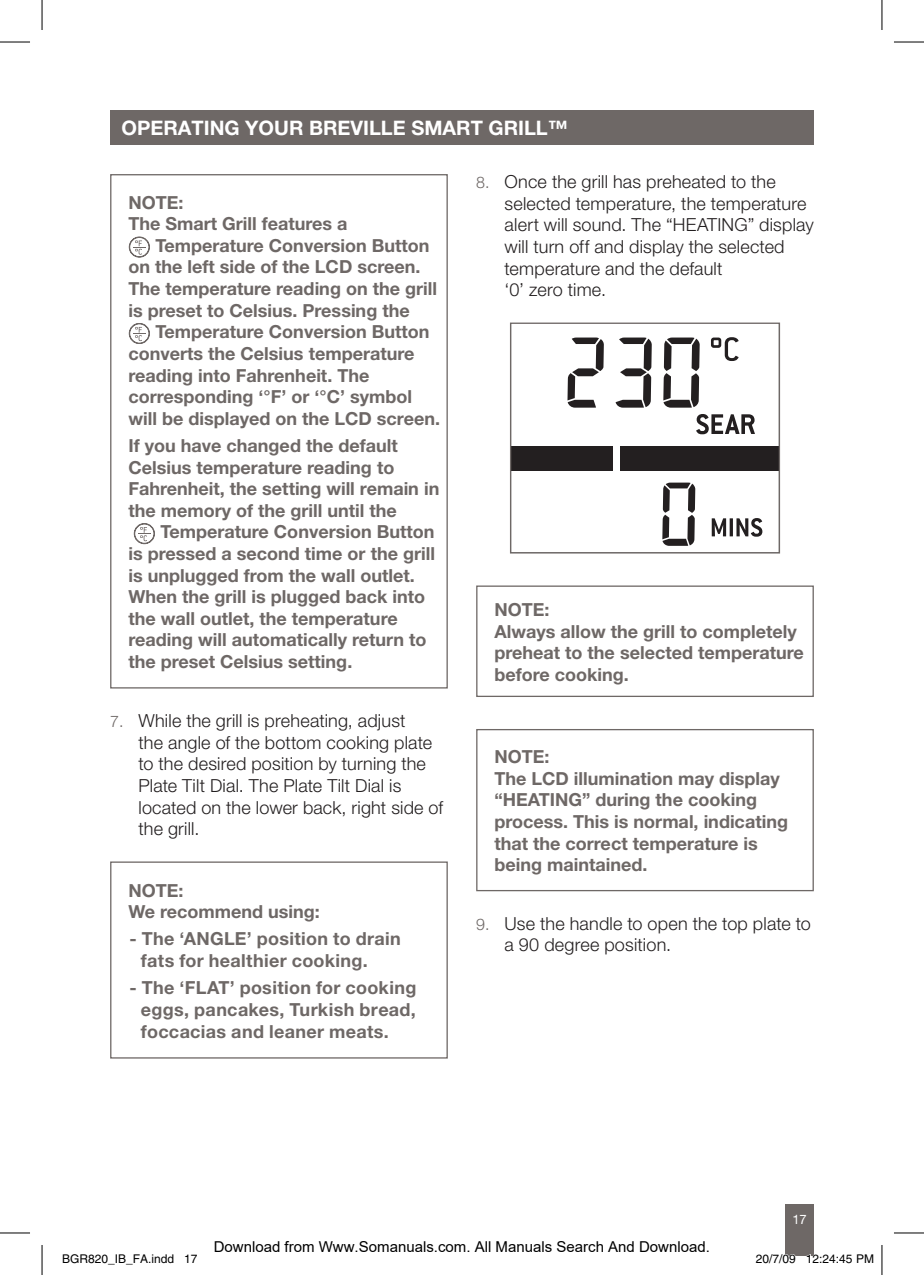
<style>
.page{position:relative;width:924px;height:1275px;background:#fff}
.page>*{position:absolute;margin:0;border:0;box-sizing:border-box;transform-origin:0 0}
.t1{font:700 20px "Helvetica Neue";color:#fff}
.t2{font:700 18px/21.6px "Helvetica Neue";color:#6e6866}
.t3{font:300 18px/21.6px "Helvetica Neue";letter-spacing:.01em;color:#231f20}
.t4{font:700 18px/21.6px "Helvetica Neue";letter-spacing:.02em;color:#6e6866}
.t5{font:300 16px "Helvetica Neue";color:#6e6866}
.t6{font:15px "Arial";color:#000}
.t7{font:13px "Helvetica Neue";color:#fff}
.t8{font:12px "Helvetica";color:#000}
</style>
<div class="page">
<div style="left:785px;top:1204px;width:28px;height:51px;background:#6e6866"></div>
<div style="left:110px;top:110px;width:703px;height:34px;background:#6e6866"></div>
<svg style="left:129px;top:237px;width:21px;height:20px"></svg>
<svg style="left:129px;top:323px;width:21px;height:21px"></svg>
<svg style="left:134px;top:523px;width:21px;height:21px"></svg>
<div style="left:110px;top:861px;width:337px;height:197px;border:1px solid #6e6866"></div>
<div style="left:510px;top:446px;width:103px;height:24px;background:#231f20"></div>
<div style="left:620px;top:446px;width:159px;height:24px;background:#231f20"></div>
<svg style="left:711px;top:337px;width:27px;height:24px"></svg>
<svg style="left:663px;top:337px;width:36px;height:71px"></svg>
<svg style="left:615px;top:337px;width:36px;height:71px"></svg>
<svg style="left:662px;top:482px;width:33px;height:64px"></svg>
<svg style="left:567px;top:337px;width:36px;height:71px"></svg>
<svg style="left:696px;top:414px;width:58px;height:20px"></svg>
<svg style="left:711px;top:518px;width:14px;height:18px"></svg>
<hr style="left:729px;top:518px;width:3px;height:18px;background:#231f20">
<svg style="left:736px;top:518px;width:26px;height:18px"></svg>
<div style="left:509px;top:322px;width:270px;height:231px;border:1px solid #6e6866"></div>
<div style="left:476px;top:585px;width:337px;height:112px;border:1px solid #6e6866"></div>
<div style="left:476px;top:729px;width:337px;height:162px;border:1px solid #6e6866"></div>
<hr style="left:0;top:42px;width:30px;height:1px;background:#000">
<hr style="left:893px;top:42px;width:30px;height:1px;background:#000">
<hr style="left:0;top:1232px;width:30px;height:1px;background:#000">
<hr style="left:893px;top:1232px;width:30px;height:1px;background:#000">
<hr style="left:42px;top:0;width:1px;height:30px;background:#000">
<hr style="left:42px;top:1245px;width:1px;height:30px;background:#000">
<hr style="left:881px;top:0;width:1px;height:30px;background:#000">
<hr style="left:881px;top:1245px;width:1px;height:30px;background:#000">
<svg style="left:806px;top:1250px;width:8px;height:6px"></svg>
<p class="t1" style="left:121px;top:115px;width:30px">Operating</p>
<p class="t1" style="left:245px;top:115px;width:29px">your</p>
<p class="t1" style="left:309px;top:115px;width:13px">breville</p>
<p class="t1" style="left:411px;top:115px;width:16px">smart</p>
<p class="t1" style="left:488px;top:115px;width:27px">Grill</p>
<p class="t1" style="left:547px;top:115px;width:21px">™</p>
<p class="t2" style="left:128px;top:191px;width:57px">NOTE:</p>
<p class="t2" style="left:128px;top:213px;width:220px">The Smart Grill features a</p>
<p class="t2" style="left:155px;top:234px;width:275px">Temperature Conversion Button</p>
<p class="t2" style="left:128px;top:256px;width:293px">on the left side of the LCD screen.</p>
<p class="t2" style="left:128px;top:277px;width:310px">The temperature reading on the grill</p>
<p class="t2" style="left:128px;top:299px;width:282px">is preset to Celsius. Pressing the</p>
<p class="t2" style="left:155px;top:321px;width:275px">Temperature Conversion Button</p>
<p class="t2" style="left:128px;top:342px;width:287px">converts the Celsius temperature</p>
<p class="t2" style="left:128px;top:364px;width:242px">reading into Fahrenheit. The</p>
<p class="t2" style="left:128px;top:385px;width:285px">corresponding ‘°F’ or ‘°C’ symbol</p>
<p class="t2" style="left:128px;top:407px;width:313px">will be displayed on the LCD screen.</p>
<p class="t2" style="left:128px;top:434px;width:312px">If you have changed the default Celsius temperature reading to Fahrenheit, the setting will remain in the memory of the grill until the</p>
<p class="t2" style="left:128px;top:521px;width:308px;text-indent:32px">Temperature Conversion Button is pressed a second time or the grill is unplugged from the wall outlet.<br>When the grill is plugged back into the wall outlet, the temperature reading will automatically return to the preset Celsius setting.</p>
<p class="t5" style="left:110px;top:711px;width:15px">7.</p>
<p class="t3" style="left:138px;top:709px;width:306px">While the grill is preheating, adjust<br>the angle of the bottom cooking plate to the desired position by turning the Plate Tilt Dial. The Plate Tilt Dial is located on the lower back, right side of the grill.</p>
<p class="t2" style="left:128px;top:879px;width:193px">NOTE:<br>We recommend using:</p>
<p class="t4" style="left:141px;top:928px;width:261px;text-indent:-11px">- The ‘ANGLE’ position to drain fats for healthier cooking.</p>
<p class="t2" style="left:141px;top:976px;width:277px;text-align:justify;text-indent:-11px">- The ‘FLAT’ position for cooking eggs, pancakes, Turkish bread, foccacias and leaner meats.</p>
<p class="t5" style="left:476px;top:173px;width:15px">8.</p>
<p class="t3" style="left:504px;top:171px;width:310px">Once the grill has preheated to the selected temperature, the temperature alert will sound. The “HEATING” display will turn off and display the selected temperature and the default<br>‘0’ zero time.</p>
<p class="t2" style="left:494px;top:598px;width:311px">NOTE:<br>Always allow the grill to completely preheat to the selected temperature before cooking.</p>
<p class="t2" style="left:494px;top:745px;width:295px">NOTE:<br>The LCD illumination may display “HEATING” during the cooking process. This is normal, indicating that the correct temperature is being maintained.</p>
<p class="t5" style="left:476px;top:914px;width:15px">9.</p>
<p class="t3" style="left:504px;top:912px;width:308px">Use the handle to open the top plate to a 90 degree position.</p>
<p class="t7" style="left:792px;top:1211px;width:16px">17</p>
<p class="t6" style="left:214px;top:1238px;width:497px">Download from Www.Somanuals.com. All Manuals Search And Download.</p>
<p class="t8" style="left:62px;top:1251px;width:137px">BGR820_IB_FA.indd 17</p>
<p class="t8" style="left:755px;top:1251px;width:120px">20/7/09 12:24:45 PM</p>
</div>
